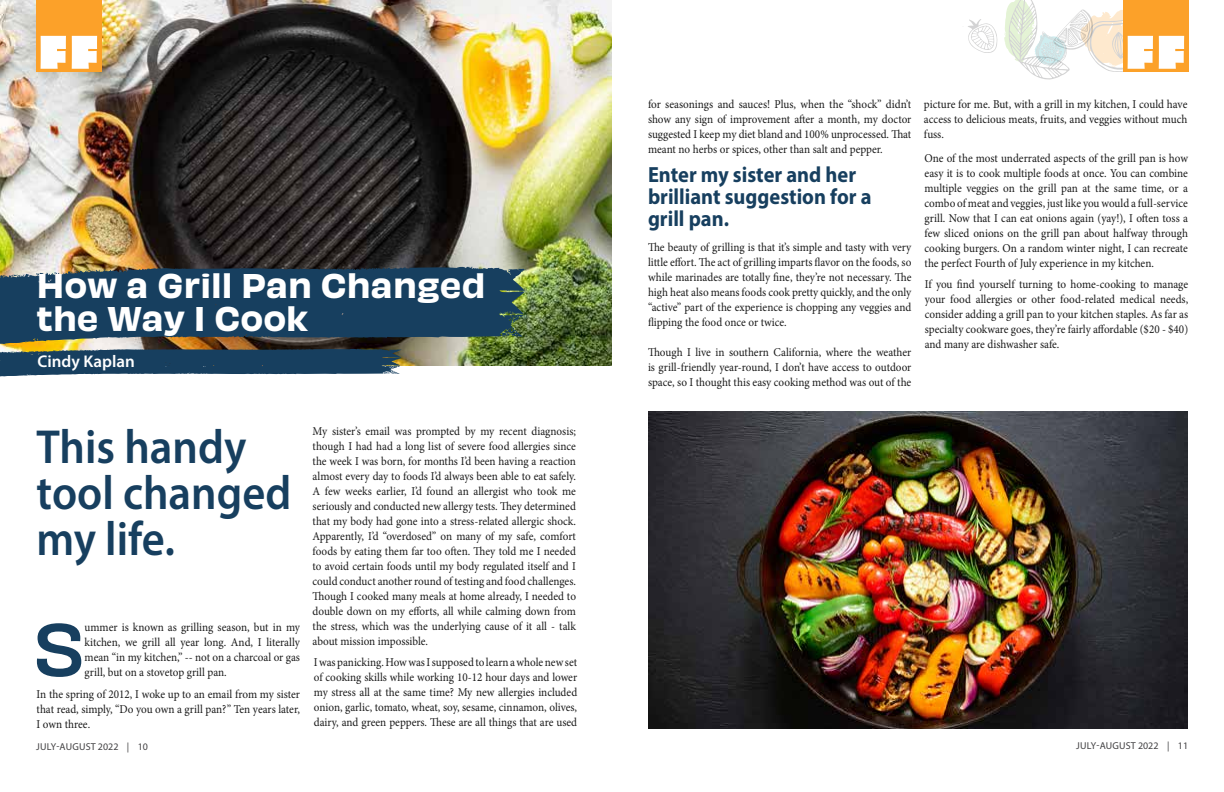
<style>
.page{position:relative;width:1224px;height:792px;background:#fff}
.page>*{position:absolute;margin:0;border:0;box-sizing:border-box;transform-origin:0 0}
.t1{font:500 69px "Obviously";color:#173f5f}
.t2{font:600 48px/46px "Myriad Pro";color:#173f5f;scale:.93 1}
.t3{font:32px/33px "Obviously Semi";color:#fff}
.t4{font:700 22px/22px "Myriad Pro";color:#173f5f;scale:.93 1}
.t5{font:600 17px "Myriad Pro";color:#fff}
.t6{font:12px/15px "Minion Pro";color:#1a1a1a;text-align:justify;scale:.93 1}
.t7{font:10px "Myriad Pro";letter-spacing:.01em;color:#414042}
</style>
<div class="page">
<svg style="left:968px;top:19px;width:30px;height:34px"></svg>
<div style="left:1123px;top:0;width:65px;height:72px;background:#fca129"></div>
<svg style="left:1004px;top:0;width:149px;height:80px"></svg>
<svg style="left:1159px;top:36px;width:25px;height:33px"></svg>
<img style="left:0;top:0;width:612px;height:366px">
<svg style="left:0;top:266px;width:527px;height:79px;fill:#173f5f"></svg>
<svg style="left:12px;top:274px;width:13px;height:2px"></svg>
<svg style="left:505px;top:324px;width:18px;height:13px"></svg>
<div style="left:36px;top:0;width:65px;height:72px;background:#fca129"></div>
<svg style="left:41px;top:36px;width:25px;height:33px"></svg>
<img style="left:72px;top:0;width:147px;height:80px">
<svg style="left:0;top:349px;width:403px;height:28px"></svg>
<img style="left:648px;top:412px;width:540px;height:317px">
<h3 class="t3" style="left:37px;top:266px;width:451px">How a Grill Pan Changed the Way I Cook</h3>
<h3 class="t5" style="left:38px;top:350px;width:99px">Cindy Kaplan</h3>
<h2 class="t2" style="left:37px;top:422px;width:275px">This handy tool changed my life.</h2>
<p class="t6" style="left:85px;top:620px;width:233px">ummer is known as grilling season, but in my kitchen, we grill all year long. And, I literally mean “in my kitchen,” -- not on a charcoal or gas grill, but on a stovetop grill pan.</p>
<p class="t6" style="left:37px;top:686px;width:285px">In the spring of 2012, I woke up to an email from my sister that read, simply, “Do you own a grill pan?” Ten years later, I own three.</p>
<h1 class="t1" style="left:33px;top:595px;width:54px">S</h1>
<p class="t6" style="left:313px;top:424px;width:285px">My sister’s email was prompted by my recent diagnosis; though I had had a long list of severe food allergies since the week I was born, for months I’d been having a reaction almost every day to foods I’d always been able to eat safely.<br>A few weeks earlier, I’d found an allergist who took me seriously and conducted new allergy tests. They determined that my body had gone into a stress-related allergic shock.<br>Apparently, I’d “overdosed” on many of my safe, comfort foods by eating them far too often. They told me I needed to avoid certain foods until my body regulated itself and I could conduct another round of testing and food challenges.<br>Though I cooked many meals at home already, I needed to double down on my efforts, all while calming down from the stress, which was the underlying cause of it all - talk about mission impossible.</p>
<p class="t6" style="left:314px;top:655px;width:285px">I was panicking. How was I supposed to learn a whole new set of cooking skills while working 10-12 hour days and lower my stress all at the same time? My new allergies included onion, garlic, tomato, wheat, soy, sesame, cinnamon, olives, dairy, and green peppers. These are all things that are used</p>
<p class="t6" style="left:648px;top:97px;width:285px">for seasonings and sauces! Plus, when the “shock” didn’t show any sign of improvement after a month, my doctor suggested I keep my diet bland and 100% unprocessed. That meant no herbs or spices, other than salt and pepper.</p>
<h3 class="t4" style="left:648px;top:163px;width:242px">Enter my sister and her brilliant suggestion for a grill pan.</h3>
<p class="t6" style="left:648px;top:240px;width:285px">The beauty of grilling is that it’s simple and tasty with very little effort. The act of grilling imparts flavor on the foods, so while marinades are totally fine, they’re not necessary. The high heat also means foods cook pretty quickly, and the only “active” part of the experience is chopping any veggies and flipping the food once or twice.</p>
<p class="t6" style="left:648px;top:345px;width:285px">Though I live in southern California, where the weather is grill-friendly year-round, I don’t have access to outdoor space, so I thought this easy cooking method was out of the</p>
<p class="t6" style="left:924px;top:97px;width:285px">picture for me. But, with a grill in my kitchen, I could have access to delicious meats, fruits, and veggies without much fuss.</p>
<p class="t6" style="left:925px;top:150px;width:285px">One of the most underrated aspects of the grill pan is how easy it is to cook multiple foods at once. You can combine multiple veggies on the grill pan at the same time, or a combo of meat and veggies, just like you would a full-service grill. Now that I can eat onions again (yay!), I often toss a few sliced onions on the grill pan about halfway through cooking burgers. On a random winter night, I can recreate the perfect Fourth of July experience in my kitchen.</p>
<p class="t6" style="left:925px;top:277px;width:285px">If you find yourself turning to home-cooking to manage your food allergies or other food-related medical needs, consider adding a grill pan to your kitchen staples. As far as specialty cookware goes, they’re fairly affordable ($20 - $40) and many are dishwasher safe.</p>
<p class="t7" style="left:36px;top:740px;width:114px">JULY-AUGUST 2022 | 10</p>
<p class="t7" style="left:1076px;top:739px;width:114px">JULY-AUGUST 2022 | 11</p>
</div>
